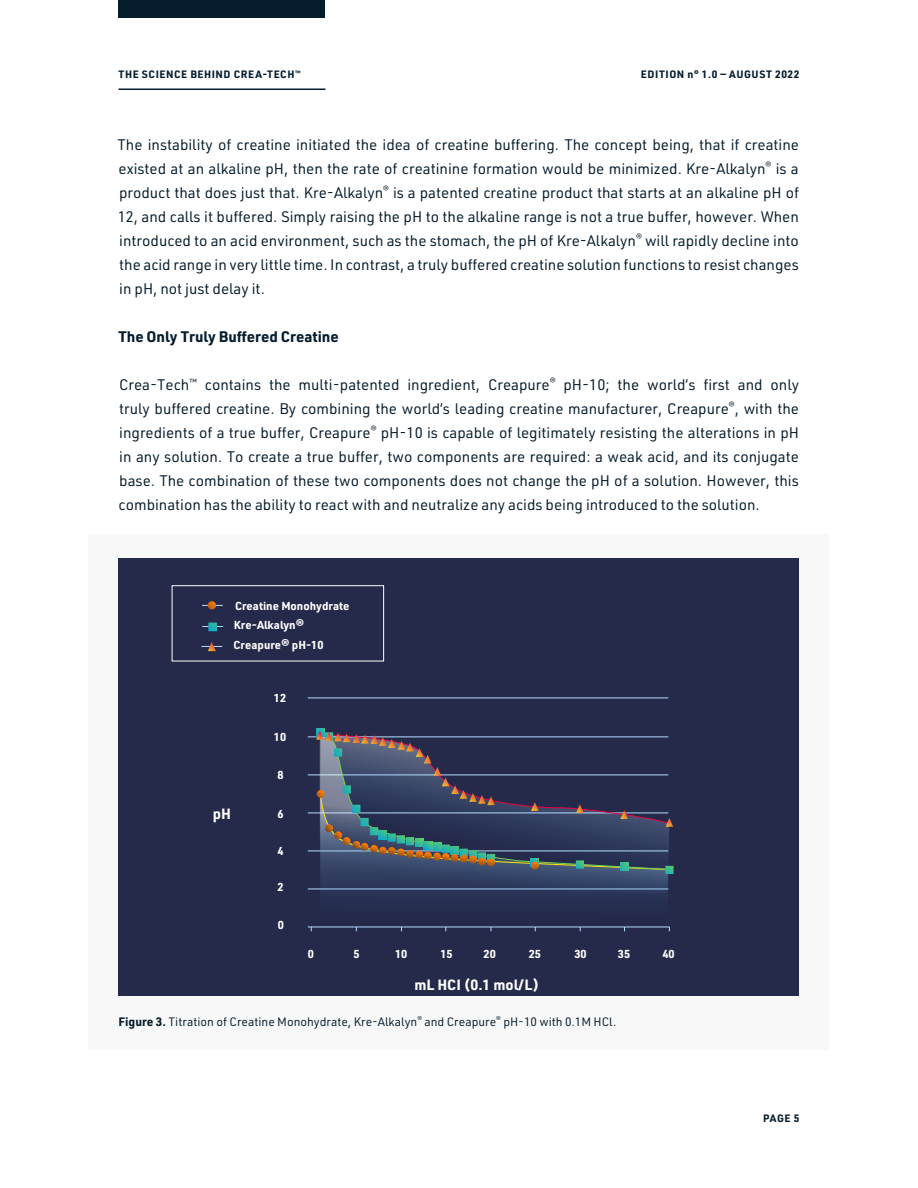
<style>
.page{position:relative;width:918px;height:1188px;background:#fff}
.page>*{position:absolute;margin:0;border:0;box-sizing:border-box;transform-origin:0 0}
.t1{font:15px/24px "URWDIN";color:#051c2c;text-align:justify}
.t2{font:700 15px "URWDIN";color:#051c2c}
.t3{font:700 14.55px "URWDIN";color:#fff}
.t4{font:12px "URWDIN";color:#051c2c}
.t5{font:700 11.4px/19.8px "URWDIN";color:#fff}
.t6{font:700 10.5px "URWDIN";letter-spacing:.05em;color:#051c2c}
.s1{font-weight:700}
</style>
<div class="page">
<hr style="left:118px;top:88px;width:208px;height:2px;background:#051c2c">
<div style="left:118px;top:0;width:208px;height:18px;background:#051c2c"></div>
<div style="left:88px;top:534px;width:742px;height:516px;background:#f8f8f9"></div>
<div style="left:118px;top:558px;width:682px;height:438px;background:#25294a"></div>
<hr style="left:308px;top:698px;width:360px;height:1px;background:#b6dbff">
<hr style="left:308px;top:737px;width:360px;height:1px;background:#b6dbff">
<hr style="left:308px;top:775px;width:360px;height:1px;background:#b6dbff">
<hr style="left:308px;top:813px;width:360px;height:1px;background:#b6dbff">
<hr style="left:308px;top:851px;width:360px;height:1px;background:#b6dbff">
<hr style="left:308px;top:889px;width:360px;height:1px;background:#b6dbff">
<svg style="left:320px;top:874px;width:348px;height:53px"></svg>
<svg style="left:316px;top:728px;width:358px;height:146px"></svg>
<hr style="left:308px;top:927px;width:361px;height:1px;background:#b6dbff">
<svg style="left:202px;top:601px;width:21px;height:9px"></svg>
<svg style="left:202px;top:642px;width:20px;height:9px"></svg>
<svg style="left:202px;top:623px;width:21px;height:8px"></svg>
<div style="left:172px;top:585px;width:212px;height:76px;border:1px solid #fff"></div>
<p class="t6" style="left:118px;top:67px;width:183px">THE SCIENCE BEHIND CREA-TECH<sup>™</sup></p>
<p class="t6" style="left:641px;top:67px;width:160px">EDITION n° 1.0 — AUGUST 2022</p>
<p class="t1" style="left:118px;top:132px;width:683px">The instability of creatine initiated the idea of creatine buffering. The concept being, that if creatine existed at an alkaline pH, then the rate of creatinine formation would be minimized. Kre-Alkalyn<sup>®</sup> is a product that does just that. Kre-Alkalyn<sup>®</sup> is a patented creatine product that starts at an alkaline pH of 12, and calls it buffered. Simply raising the pH to the alkaline range is not a true buffer, however. When introduced to an acid environment, such as the stomach, the pH of Kre-Alkalyn<sup>®</sup> will rapidly decline into the acid range in very little time. In contrast, a truly buffered creatine solution functions to resist changes in pH, not just delay it.</p>
<p class="t2" style="left:118px;top:326px;width:222px">The Only Truly Buffered Creatine</p>
<p class="t1" style="left:119px;top:372px;width:682px">Crea-Tech<sup>™</sup> contains the multi-patented ingredient, Creapure<sup>®</sup> pH-10; the world’s first and only truly buffered creatine. By combining the world’s leading creatine manufacturer, Creapure<sup>®</sup>, with the ingredients of a true buffer, Creapure<sup>®</sup> pH-10 is capable of legitimately resisting the alterations in pH in any solution. To create a true buffer, two components are required: a weak acid, and its conjugate base. The combination of these two components does not change the pH of a solution. However, this combination has the ability to react with and neutralize any acids being introduced to the solution.</p>
<p class="t5" style="left:234px;top:595px;width:117px">Creatine Monohydrate<br>Kre-Alkalyn®<br>Creapure® pH-10</p>
<p class="t3" style="left:213px;top:804px;width:20px">pH</p>
<p class="t5" style="left:274px;top:687px;width:14px">12</p>
<p class="t5" style="left:274px;top:727px;width:14px">10</p>
<p class="t5" style="left:277px;top:764px;width:8px">8</p>
<p class="t5" style="left:277px;top:804px;width:8px">6</p>
<p class="t5" style="left:277px;top:840px;width:8px">4</p>
<p class="t5" style="left:277px;top:876px;width:8px">2</p>
<p class="t5" style="left:278px;top:915px;width:8px">0</p>
<p class="t5" style="left:308px;top:943px;width:8px">0</p>
<p class="t5" style="left:353px;top:943px;width:8px">5</p>
<p class="t5" style="left:395px;top:943px;width:14px">10</p>
<p class="t5" style="left:440px;top:943px;width:14px">15</p>
<p class="t5" style="left:484px;top:943px;width:14px">20</p>
<p class="t5" style="left:529px;top:943px;width:14px">25</p>
<p class="t5" style="left:574px;top:943px;width:14px">30</p>
<p class="t5" style="left:618px;top:943px;width:14px">35</p>
<p class="t5" style="left:662px;top:943px;width:14px">40</p>
<p class="t3" style="left:414px;top:975px;width:126px">mL HCI (0.1 mol/L)</p>
<p class="t4" style="left:118px;top:1014px;width:499px"><span class="s1">Figure 3.</span> Titration of Creatine Monohydrate, Kre-Alkalyn<sup>®</sup> and Creapure<sup>®</sup> pH-10 with 0.1M HCl.</p>
<p class="t6" style="left:763px;top:1111px;width:38px">PAGE 5</p>
</div>
